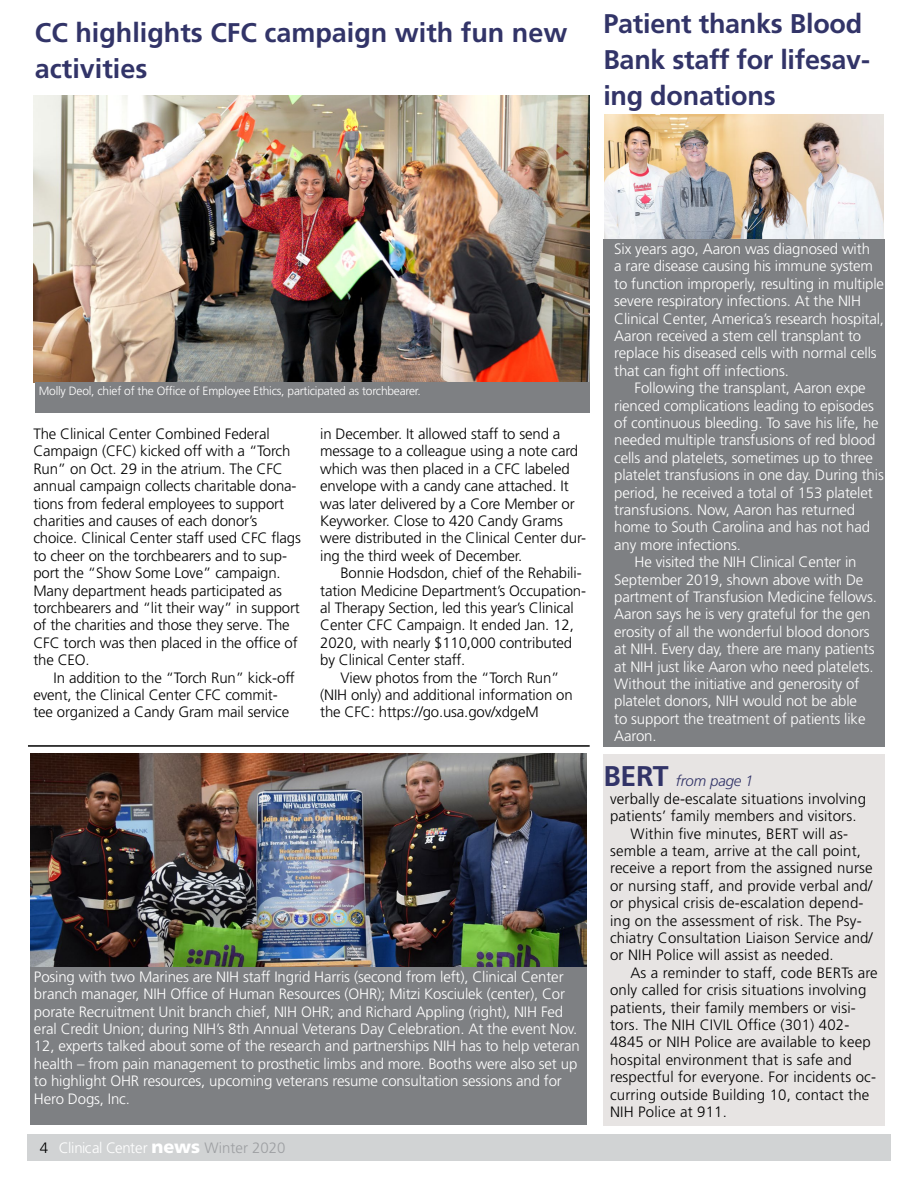
<style>
.page{position:relative;width:918px;height:1188px;background:#fff}
.page>*{position:absolute;margin:0;border:0;box-sizing:border-box;transform-origin:0 0}
.t1{font:700 27px/36px "Frutiger LT Std";letter-spacing:-.01em;color:#323468}
.t2{font:300 15px/17.4px "Frutiger LT Std";letter-spacing:-.01em;color:#fff}
.t3{font:300 15px/17.4px "Frutiger LT Std";letter-spacing:-.01em;color:#000}
.t4{font:300 15px "Frutiger LT Std";letter-spacing:.01em;color:#000}
.t5{font:italic 300 15px "Frutiger LT Std";letter-spacing:-.01em;color:#323468}
.t6{font:300 12px "Frutiger LT Std";letter-spacing:-.02em;color:#fff}
.s1{font-weight:900;font-size:18px}
.s2{color:#9d9fa2}
.s3{font-weight:700;font-style:normal;font-size:28.5px}
</style>
<div class="page">
<div style="left:27px;top:1134px;width:864px;height:27px;background:#d1d3d4"></div>
<div style="left:603px;top:754px;width:282px;height:371px;background:#e7e4e3"></div>
<div style="left:30px;top:967px;width:557px;height:158px;background:#7e8083"></div>
<div style="left:603px;top:239px;width:282px;height:508px;background:#7e8083"></div>
<hr style="left:28px;top:745px;width:562px;height:2px;background:#000">
<img style="left:34px;top:96px;width:556px;height:286px">
<div style="left:35px;top:382px;width:555px;height:31px;background:#7e8083"></div>
<img style="left:605px;top:114px;width:278px;height:125px">
<img style="left:30px;top:754px;width:557px;height:213px">
<p class="t1" style="left:35px;top:15px;width:534px">CC highlights CFC campaign with fun new activities</p>
<p class="t1" style="left:603px;top:6px;width:268px">Patient thanks Blood<br>Bank staff for lifesav&shy;ing donations</p>
<p class="t6" style="left:39px;top:384px;width:384px">Molly Deol, chief of the Offce of Employee Ethics, participated as torchbearer.</p>
<p class="t3" style="left:33px;top:425px;width:269px">The Clinical Center Combined Federal Campaign (CFC) kicked off with a “Torch Run” on Oct. 29 in the atrium. The CFC annual campaign collects charitable dona&shy;tions from federal employees to support charities and causes of each donor’s choice. Clinical Center staff used CFC fags to cheer on the torchbearers and to sup&shy;port the “Show Some Love” campaign.<br>Many department heads participated as torchbearers and “lit their way” in support of the charities and those they serve. The CFC torch was then placed in the offce of the CEO.</p>
<p class="t3" style="left:33px;top:669px;width:263px;text-indent:20px">In addition to the “Torch Run” kick-off event, the Clinical Center CFC commit&shy;tee organized a Candy Gram mail service</p>
<p class="t3" style="left:320px;top:425px;width:267px">in December. It allowed staff to send a message to a colleague using a note card which was then placed in a CFC labeled envelope with a candy cane attached. It was later delivered by a Core Member or Keyworker. Close to 420 Candy Grams were distributed in the Clinical Center dur&shy;ing the third week of December.</p>
<p class="t3" style="left:320px;top:565px;width:267px;text-indent:20px">Bonnie Hodsdon, chief of the Rehabili&shy;tation Medicine Department’s Occupation&shy;al Therapy Section, led this year’s Clinical Center CFC Campaign. It ended Jan. 12, 2020, with nearly $110,000 contributed by Clinical Center staff.</p>
<p class="t3" style="left:320px;top:669px;width:254px;text-indent:20px">View photos from the “Torch Run” (NIH only) and additional information on the CFC: https://go.usa.gov/xdgeM</p>
<p class="t2" style="left:34px;top:968px;width:547px">Posing with two Marines are NIH staff Ingrid Harris (second from left), Clinical Center branch manager, NIH Offce of Human Resources (OHR); Mitzi Kosciulek (center), Cor porate Recruitment Unit branch chief, NIH OHR; and Richard Appling (right), NIH Fed eral Credit Union; during NIH’s 8th Annual Veterans Day Celebration. At the event Nov.<br>12, experts talked about some of the research and partnerships NIH has to help veteran health – from pain management to prosthetic limbs and more. Booths were also set up to highlight OHR resources, upcoming veterans resume consultation sessions and for Hero Dogs, Inc.</p>
<p class="t3" style="left:40px;top:1139px;width:10px">4</p>
<p class="t2" style="left:59px;top:1139px;width:228px">Clinical Center <span class="s1">news</span> <span class="s2">Winter 2020</span></p>
<p class="t2" style="left:614px;top:240px;width:271px">Six years ago, Aaron was diagnosed with<br>a rare disease causing his immune system to function improperly, resulting in multiple severe respiratory infections. At the NIH Clinical Center, America’s research hospital, Aaron received a stem cell transplant to replace his diseased cells with normal cells that can fght off infections.</p>
<p class="t2" style="left:614px;top:380px;width:271px;text-indent:20px">Following the transplant, Aaron expe rienced complications leading to episodes of continuous bleeding. To save his life, he needed multiple transfusions of red blood cells and platelets, sometimes up to three platelet transfusions in one day. During this period, he received a total of 153 platelet transfusions. Now, Aaron has returned home to South Carolina and has not had any more infections.</p>
<p class="t2" style="left:614px;top:554px;width:264px;text-indent:20px">He visited the NIH Clinical Center in September 2019, shown above with De partment of Transfusion Medicine fellows.<br>Aaron says he is very grateful for the gen erosity of all the wonderful blood donors at NIH. Every day, there are many patients at NIH just like Aaron who need platelets.<br>Without the initiative and generosity of platelet donors, NIH would not be able<br>to support the treatment of patients like Aaron.</p>
<p class="t5" style="left:603px;top:772px;width:152px"><span class="s3">BERT</span> from page 1</p>
<p class="t4" style="left:610px;top:790px;width:257px">verbally de-escalate situations involving</p>
<p class="t4" style="left:610px;top:808px;width:248px">patients’ family members and visitors.</p>
<p class="t4" style="left:630px;top:825px;width:219px">Within fve minutes, BERT will as-</p>
<p class="t4" style="left:610px;top:842px;width:252px">semble a team, arrive at the call point,</p>
<p class="t4" style="left:610px;top:860px;width:264px">receive a report from the assigned nurse</p>
<p class="t4" style="left:610px;top:877px;width:264px">or nursing staff, and provide verbal and/</p>
<p class="t4" style="left:610px;top:895px;width:255px">or physical crisis de-escalation depend-</p>
<p class="t4" style="left:610px;top:912px;width:253px">ing on the assessment of risk. The Psy-</p>
<p class="t4" style="left:610px;top:929px;width:264px">chiatry Consultation Liaison Service and/</p>
<p class="t4" style="left:610px;top:947px;width:225px">or NIH Police will assist as needed.</p>
<p class="t4" style="left:630px;top:964px;width:249px">As a reminder to staff, code BERTs are</p>
<p class="t4" style="left:610px;top:982px;width:258px">only called for crisis situations involving</p>
<p class="t4" style="left:610px;top:999px;width:247px">patients, their family members or visi-</p>
<p class="t4" style="left:610px;top:1016px;width:241px">tors. The NIH CIVIL Offce (301) 402-</p>
<p class="t4" style="left:610px;top:1034px;width:262px">4845 or NIH Police are available to keep</p>
<p class="t4" style="left:610px;top:1051px;width:243px">hospital environment that is safe and</p>
<p class="t4" style="left:610px;top:1069px;width:267px">respectful for everyone. For incidents oc-</p>
<p class="t4" style="left:610px;top:1086px;width:261px">curring outside Building 10, contact the</p>
<p class="t4" style="left:610px;top:1103px;width:118px">NIH Police at 911.</p>
</div>
